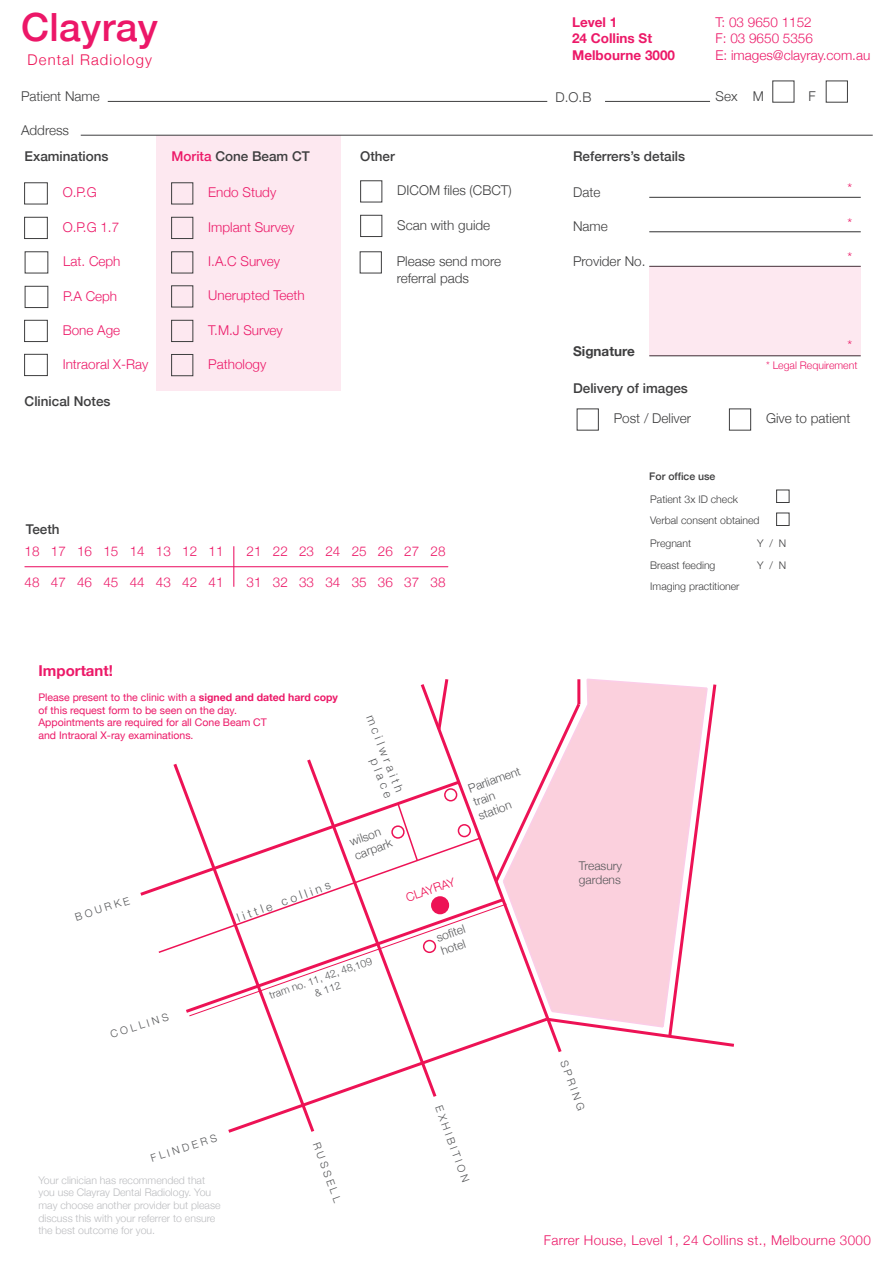
<style>
.page{position:relative;width:893px;height:1263px;background:#fff}
.page>*{position:absolute;margin:0;border:0;box-sizing:border-box;transform-origin:0 0}
.t1{font:500 38.85px "Helvetica Neue";letter-spacing:.01em;color:#ec1768}
.t2{font:700 15px "Helvetica Neue";color:#ec1968}
.t3{font:300 14.85px "Helvetica Neue";letter-spacing:.075em;color:#ed1255}
.t4{font:300 13.5px/16.2px "Helvetica Neue";color:#ec1968}
.t5{font:300 13.5px/16.2px "Helvetica Neue";color:#3e3e3f}
.t6{font:500 13.5px "Helvetica Neue";color:#3e3e3f}
.t7{font:300 13.5px "Helvetica Neue";letter-spacing:.025em;color:#ec1968}
.t8{font:700 13.5px/16.2px "Helvetica Neue";color:#ec1968}
.t9{font:700 13.5px "Helvetica Neue";color:#3e3e3f}
.t10{font:300 12px/14.4px "Helvetica Neue";color:#57585a}
.t11{font:300 12px "Helvetica Neue";color:#ed1255}
.t12{font:10.5px/12.6px "Helvetica Neue";color:#ec1968}
.t13{font:300 10.5px/12.6px "Helvetica Neue";color:#bcbdc0}
.t14{font:300 10.5px/21.8px "Helvetica Neue";color:#3e3e3f}
.t15{font:300 10.5px/12.6px "Helvetica Neue";color:#57585a}
.t16{font:300 10.5px "Helvetica Neue";color:#ec1968}
.t17{font:500 10.5px "Helvetica Neue";color:#3e3e3f}
.s1{color:#ec1968}
.s2{font-weight:700}
</style>
<div class="page">
<div style="left:157px;top:135px;width:184px;height:256px;background:#fde8f0"></div>
<div style="left:24px;top:183px;width:24px;height:21px;border:1px solid #3e3e3f"></div>
<div style="left:24px;top:217px;width:24px;height:22px;border:1px solid #3e3e3f"></div>
<div style="left:25px;top:286px;width:23px;height:22px;border:1px solid #3e3e3f"></div>
<div style="left:24px;top:320px;width:24px;height:22px;border:1px solid #3e3e3f"></div>
<div style="left:171px;top:217px;width:22px;height:22px;border:1px solid #3e3e3f"></div>
<div style="left:171px;top:320px;width:22px;height:22px;border:1px solid #3e3e3f"></div>
<div style="left:360px;top:215px;width:22px;height:22px;border:1px solid #3e3e3f"></div>
<hr style="left:25px;top:566px;width:423px;height:1px;background:#ec1968">
<hr style="left:234px;top:546px;width:1px;height:41px;background:#ec1968">
<div style="left:776px;top:490px;width:13px;height:13px;border:1px solid #3e3e3f"></div>
<hr style="left:108px;top:101px;width:439px;height:1px;background:#3e3e3f">
<hr style="left:81px;top:135px;width:792px;height:1px;background:#3e3e3f">
<hr style="left:605px;top:101px;width:105px;height:1px;background:#3e3e3f">
<hr style="left:649px;top:197px;width:212px;height:1px;background:#3e3e3f">
<hr style="left:649px;top:232px;width:212px;height:1px;background:#3e3e3f">
<hr style="left:649px;top:356px;width:212px;height:1px;background:#3e3e3f">
<div style="left:24px;top:354px;width:24px;height:22px;border:1px solid #3e3e3f"></div>
<div style="left:171px;top:354px;width:22px;height:22px;border:1px solid #3e3e3f"></div>
<div style="left:649px;top:266px;width:212px;height:90px;background:#fde8f0"></div>
<div style="left:776px;top:513px;width:13px;height:13px;border:1px solid #3e3e3f"></div>
<div style="left:729px;top:409px;width:22px;height:21px;border:1px solid #3e3e3f"></div>
<svg style="left:140px;top:678px;width:594px;height:455px"></svg>
<h1 class="t1" style="left:21px;top:-4px;width:139px">Clayray</h1>
<p class="t3" style="left:28px;top:48px;width:126px">Dental Radiology</p>
<p class="t5" style="left:21px;top:88px;width:80px">Patient Name</p>
<p class="t5" style="left:21px;top:121px;width:50px">Address</p>
<p class="t6" style="left:25px;top:146px;width:86px">Examinations</p>
<p class="t4" style="left:63px;top:183px;width:35px">O.P.G</p>
<p class="t4" style="left:63px;top:218px;width:58px">O.P.G 1.7</p>
<p class="t4" style="left:63px;top:252px;width:59px">Lat. Ceph</p>
<p class="t4" style="left:63px;top:287px;width:55px">P.A Ceph</p>
<p class="t4" style="left:63px;top:321px;width:59px">Bone Age</p>
<p class="t8" style="left:572px;top:15px;width:105px">Level 1<br>24 Collins St<br>Melbourne 3000</p>
<p class="t4" style="left:716px;top:13px;width:156px">T: 03 9650 1152<br>F: 03 9650 5356<br>E: images@clayray.com.au</p>
<p class="t5" style="left:556px;top:88px;width:37px">D.O.B</p>
<p class="t5" style="left:716px;top:88px;width:50px">Sex M</p>
<p class="t5" style="left:809px;top:88px;width:9px">F</p>
<p class="t6" style="left:360px;top:146px;width:36px">Other</p>
<p class="t6" style="left:172px;top:146px;width:140px"><span class="s1">Morita</span> Cone Beam CT</p>
<p class="t6" style="left:573px;top:146px;width:114px">Referrers’s details</p>
<p class="t5" style="left:573px;top:183px;width:29px">Date</p>
<p class="t5" style="left:573px;top:217px;width:36px">Name</p>
<p class="t5" style="left:573px;top:252px;width:74px">Provider No.</p>
<p class="t5" style="left:397px;top:181px;width:116px">DICOM files (CBCT)</p>
<p class="t5" style="left:397px;top:216px;width:95px">Scan with guide</p>
<p class="t4" style="left:208px;top:183px;width:70px">Endo Study</p>
<p class="t4" style="left:208px;top:218px;width:88px">Implant Survey</p>
<p class="t4" style="left:208px;top:252px;width:73px">I.A.C Survey</p>
<p class="t4" style="left:208px;top:286px;width:98px">Unerupted Teeth</p>
<p class="t4" style="left:208px;top:321px;width:76px">T.M.J Survey</p>
<p class="t5" style="left:397px;top:252px;width:106px">Please send more referral pads</p>
<p class="t4" style="left:847px;top:179px;width:6px">*</p>
<p class="t4" style="left:847px;top:214px;width:6px">*</p>
<p class="t4" style="left:847px;top:249px;width:6px">*</p>
<p class="t4" style="left:63px;top:355px;width:87px">Intraoral X-Ray</p>
<p class="t4" style="left:208px;top:355px;width:60px">Pathology</p>
<p class="t6" style="left:25px;top:390px;width:88px">Clinical Notes</p>
<p class="t6" style="left:26px;top:518px;width:35px">Teeth</p>
<p class="t4" style="left:25px;top:542px;width:200px">18 17 16 15 14 13 12 11</p>
<p class="t4" style="left:25px;top:573px;width:200px">48 47 46 45 44 43 42 41</p>
<p class="t4" style="left:247px;top:542px;width:200px">21 22 23 24 25 26 27 28</p>
<p class="t4" style="left:247px;top:573px;width:200px">31 32 33 34 35 36 37 38</p>
<p class="t9" style="left:573px;top:340px;width:63px">Signature</p>
<p class="t6" style="left:573px;top:377px;width:116px">Delivery of images</p>
<p class="t4" style="left:847px;top:336px;width:6px">*</p>
<p class="t16" style="left:766px;top:357px;width:93px">* Legal Requirement</p>
<p class="t5" style="left:614px;top:409px;width:79px">Post / Deliver</p>
<p class="t5" style="left:766px;top:409px;width:86px">Give to patient</p>
<p class="t17" style="left:649px;top:468px;width:68px">For office use</p>
<p class="t14" style="left:650px;top:487px;width:111px">Patient 3x ID check<br>Verbal consent obtained</p>
<p class="t14" style="left:650px;top:531px;width:91px">Pregnant<br>Breast feeding<br>Imaging practitioner</p>
<p class="t14" style="left:757px;top:531px;width:30px">Y / N<br>Y / N</p>
<p class="t2" style="left:39px;top:659px;width:76px">Important!</p>
<p class="t12" style="left:39px;top:692px;width:301px">Please present to the clinic with a <span class="s2">signed and dated hard copy </span>of this request form to be seen on the day.<br>Appointments are required for all Cone Beam CT<br>and Intraoral X-ray examinations.</p>
<p class="t10" style="left:376px;top:713px;width:84px;line-height:12.1px;text-align:right;rotate:68deg">m c i l w r a i t h p l a c e</p>
<p class="t15" style="left:73px;top:910px;width:58px;rotate:-17deg">B O U R K E</p>
<p class="t10" style="left:235px;top:910px;width:100px;rotate:-20deg">l i t t l e c o l l i n s</p>
<p class="t10" style="left:347px;top:834px;width:41px;rotate:-20deg">wilson carpark</p>
<p class="t11" style="left:403px;top:889px;width:52px;rotate:-19deg">CLAYRAY</p>
<p class="t10" style="left:466px;top:781px;width:56px;rotate:-20deg">Parliament train station</p>
<p class="t15" style="left:109px;top:1027px;width:62px;rotate:-17deg">C O L L I N S</p>
<p class="t15" style="left:309px;top:974px;width:66px;text-indent:-44px;rotate:-19deg">tram no. 11, 42, 48,109 &amp; 112</p>
<p class="t15" style="left:149px;top:1151px;width:70px;rotate:-17deg">F L I N D E R S</p>
<p class="t15" style="left:323px;top:1140px;width:64px;rotate:70deg">R U S S E L L</p>
<p class="t13" style="left:39px;top:1173px;width:184px">Your clinician has recommended that you use Clayray Dental Radiology. You may choose another provider but please discuss this with your referrer to ensure the best outcome for you.</p>
<p class="t10" style="left:434px;top:930px;width:31px;rotate:-19deg">sofitel hotel</p>
<p class="t15" style="left:445px;top:1103px;width:82px;rotate:70deg">E X H I B I T I O N</p>
<p class="t10" style="left:579px;top:857px;width:45px">Treasury gardens</p>
<p class="t15" style="left:570px;top:1058px;width:54px;rotate:70deg">S P R I N G</p>
<p class="t7" style="left:544px;top:1230px;width:328px">Farrer House, Level 1, 24 Collins st., Melbourne 3000</p>
</div>
